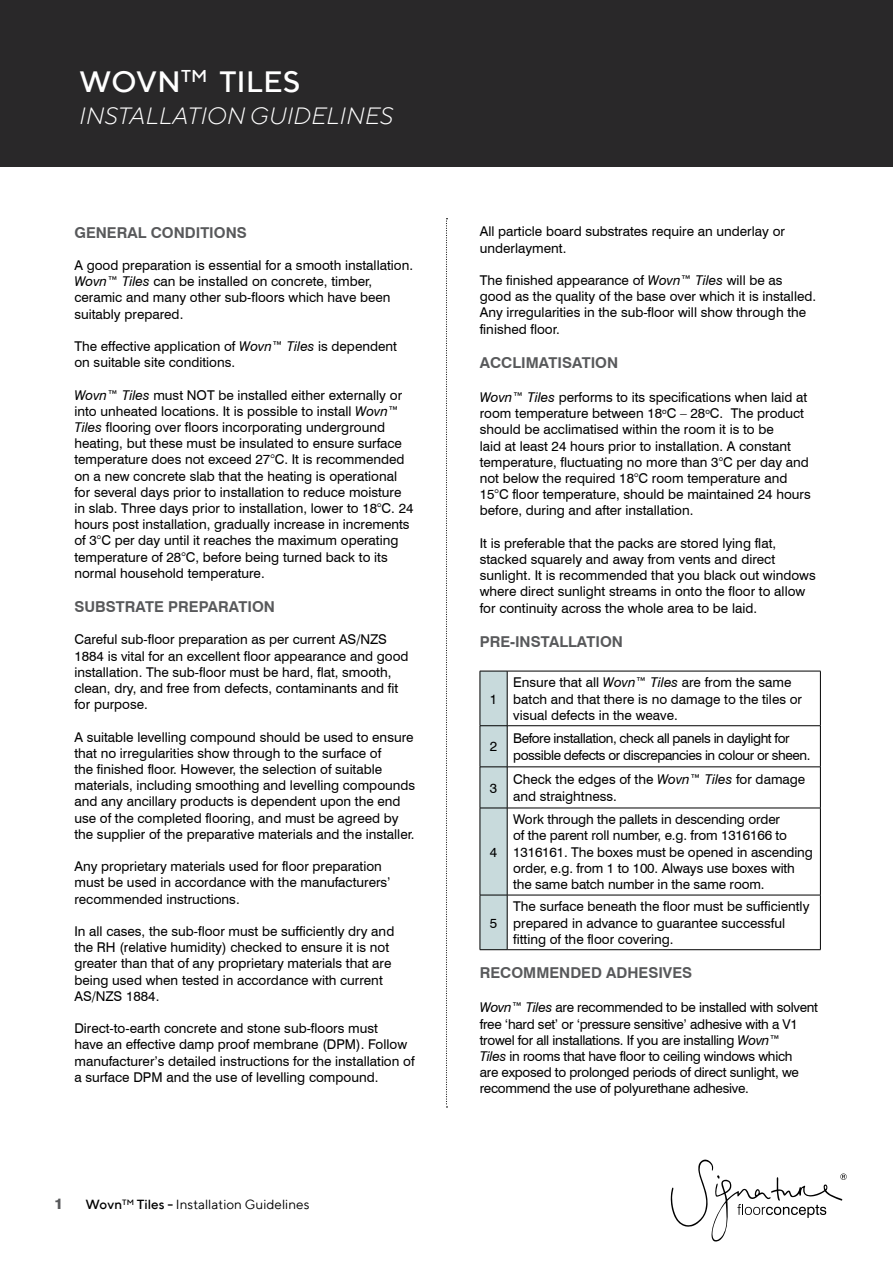
<style>
.page{position:relative;width:893px;height:1263px;background:#fff}
.page>*{position:absolute;margin:0;border:0;box-sizing:border-box;transform-origin:0 0}
.t1{font:500 30px "TT Norms";color:#fff}
.t2{font:italic 300 24px "TT Norms";color:#fff}
.t3{font:700 15px "Swiss 721 BT";color:#58595b}
.t4{font:800 15px "Swiss 721 BT";color:#58595b}
.t5{font:13.5px/16.2px "Swiss 721 BT";color:#000}
.t6{font:13.5px/16.2px "Swiss 721 BT";letter-spacing:-.02em;color:#000}
.t7{font:13.5px/16.2px "Swiss 721 BT";letter-spacing:-.03em;color:#000}
.t8{font:13.5px "TT Norms";color:#000}
.s1{font-style:italic}
.s2{font-weight:500}
</style>
<div class="page">
<div style="left:0;top:0;width:893px;height:166px;background:#292829"></div>
<svg style="left:446px;top:218px;width:1px;height:889px"></svg>
<svg style="left:671px;top:1159px;width:176px;height:82px"></svg>
<hr style="left:507px;top:671px;width:314px;height:1px;background:#000">
<hr style="left:507px;top:671px;width:1px;height:54px;background:#000">
<hr style="left:820px;top:671px;width:1px;height:54px;background:#000">
<hr style="left:507px;top:725px;width:314px;height:1px;background:#000">
<hr style="left:507px;top:726px;width:1px;height:41px;background:#000">
<hr style="left:820px;top:726px;width:1px;height:41px;background:#000">
<hr style="left:507px;top:767px;width:314px;height:1px;background:#000">
<hr style="left:507px;top:767px;width:1px;height:41px;background:#000">
<hr style="left:820px;top:767px;width:1px;height:41px;background:#000">
<hr style="left:507px;top:808px;width:314px;height:1px;background:#000">
<hr style="left:507px;top:808px;width:1px;height:87px;background:#000">
<hr style="left:820px;top:808px;width:1px;height:87px;background:#000">
<hr style="left:507px;top:895px;width:314px;height:1px;background:#000">
<hr style="left:507px;top:895px;width:1px;height:54px;background:#000">
<hr style="left:820px;top:895px;width:1px;height:54px;background:#000">
<svg style="left:480px;top:671px;width:27px;height:279px;background:#becfd1"></svg>
<hr style="left:507px;top:949px;width:314px;height:1px;background:#000">
<h1 class="t1" style="left:79px;top:63px;width:223px">WOVN<sup>TM</sup> TILES</h1>
<h2 class="t2" style="left:79px;top:100px;width:315px">INSTALLATION GUIDELINES</h2>
<p class="t3" style="left:74px;top:223px;width:174px">GENERAL CONDITIONS</p>
<p class="t5" style="left:74px;top:257px;width:340px">A good preparation is essential for a smooth installation.<br><span class="s1">Wovn™ Tiles</span> can be installed on concrete, timber, ceramic and many other sub-floors which have been suitably prepared.</p>
<p class="t5" style="left:74px;top:338px;width:324px">The effective application of <span class="s1">Wovn™ Tiles</span> is dependent on suitable site conditions.</p>
<p class="t5" style="left:74px;top:387px;width:341px"><span class="s1">Wovn™ Tiles</span> must NOT be installed either externally or into unheated locations. It is possible to install <span class="s1">Wovn™ Tiles</span> flooring over floors incorporating underground heating, but these must be insulated to ensure surface temperature does not exceed 27°C. It is recommended on a new concrete slab that the heating is operational for several days prior to installation to reduce moisture in slab. Three days prior to installation, lower to 18°C. 24 hours post installation, gradually increase in increments of 3°C per day until it reaches the maximum operating temperature of 28°C, before being turned back to its normal household temperature.</p>
<p class="t3" style="left:74px;top:597px;width:202px">SUBSTRATE PREPARATION</p>
<p class="t5" style="left:74px;top:631px;width:336px">Careful sub-floor preparation as per current AS/NZS 1884 is vital for an excellent floor appearance and good installation. The sub-floor must be hard, flat, smooth, clean, dry, and free from defects, contaminants and fit for purpose.</p>
<p class="t5" style="left:74px;top:729px;width:342px">A suitable levelling compound should be used to ensure that no irregularities show through to the surface of<br>the finished floor. However, the selection of suitable materials, including smoothing and levelling compounds and any ancillary products is dependent upon the end use of the completed flooring, and must be agreed by the supplier of the preparative materials and the installer.</p>
<p class="t5" style="left:74px;top:858px;width:318px">Any proprietary materials used for floor preparation must be used in accordance with the manufacturers’ recommended instructions.</p>
<p class="t5" style="left:74px;top:923px;width:321px">In all cases, the sub-floor must be sufficiently dry and the RH (relative humidity) checked to ensure it is not greater than that of any proprietary materials that are being used when tested in accordance with current AS/NZS 1884.</p>
<p class="t5" style="left:74px;top:1020px;width:342px">Direct-to-earth concrete and stone sub-floors must<br>have an effective damp proof membrane (DPM). Follow manufacturer’s detailed instructions for the installation of a surface DPM and the use of levelling compound.</p>
<p class="t4" style="left:54px;top:1195px;width:10px">1</p>
<p class="t8" style="left:86px;top:1196px;width:225px"><span class="s2">Wovn</span><sup>TM</sup> <span class="s2">Tiles -</span> Installation Guidelines</p>
<p class="t5" style="left:480px;top:223px;width:307px">All particle board substrates require an underlay or underlayment.</p>
<p class="t5" style="left:480px;top:272px;width:338px">The finished appearance of <span class="s1">Wovn™ Tiles</span> will be as good as the quality of the base over which it is installed.<br>Any irregularities in the sub-floor will show through the finished floor.</p>
<p class="t3" style="left:480px;top:353px;width:140px">ACCLIMATISATION</p>
<p class="t5" style="left:480px;top:389px;width:332px"><span class="s1">Wovn™ Tiles</span> performs to its specifications when laid at room temperature between 18<sup>o</sup>C – 28<sup>o</sup>C. The product should be acclimatised within the room it is to be<br>laid at least 24 hours prior to installation. A constant temperature, fluctuating no more than 3°C per day and not below the required 18°C room temperature and 15°C floor temperature, should be maintained 24 hours before, during and after installation.</p>
<p class="t5" style="left:480px;top:535px;width:337px">It is preferable that the packs are stored lying flat, stacked squarely and away from vents and direct sunlight. It is recommended that you black out windows where direct sunlight streams in onto the floor to allow for continuity across the whole area to be laid.</p>
<p class="t3" style="left:480px;top:632px;width:145px">PRE-INSTALLATION</p>
<p class="t5" style="left:490px;top:690px;width:9px">1</p>
<p class="t5" style="left:513px;top:674px;width:290px">Ensure that all <span class="s1">Wovn™ Tiles</span> are from the same batch and that there is no damage to the tiles or visual defects in the weave.</p>
<p class="t5" style="left:490px;top:738px;width:9px">2</p>
<p class="t7" style="left:513px;top:730px;width:299px">Before installation, check all panels in daylight for possible defects or discrepancies in colour or sheen.</p>
<p class="t5" style="left:490px;top:779px;width:9px">3</p>
<p class="t5" style="left:513px;top:771px;width:294px">Check the edges of the <span class="s1">Wovn™ Tiles</span> for damage and straightness.</p>
<p class="t5" style="left:490px;top:844px;width:9px">4</p>
<p class="t5" style="left:513px;top:811px;width:301px">Work through the pallets in descending order<br>of the parent roll number, e.g. from 1316166 to 1316161. The boxes must be opened in ascending order, e.g. from 1 to 100. Always use boxes with the same batch number in the same room.</p>
<p class="t5" style="left:513px;top:898px;width:298px">The surface beneath the floor must be sufficiently prepared in advance to guarantee successful fitting of the floor covering.</p>
<p class="t3" style="left:480px;top:964px;width:214px">RECOMMENDED ADHESIVES</p>
<p class="t6" style="left:480px;top:999px;width:340px"><span class="s1">Wovn™ Tiles</span> are recommended to be installed with solvent free ‘hard set’ or ‘pressure sensitive’ adhesive with a V1 trowel for all installations. If you are installing <span class="s1">Wovn™<br>Tiles</span> in rooms that have floor to ceiling windows which<br>are exposed to prolonged periods of direct sunlight, we recommend the use of polyurethane adhesive.</p>
<p class="t5" style="left:490px;top:914px;width:9px">5</p>
</div>
